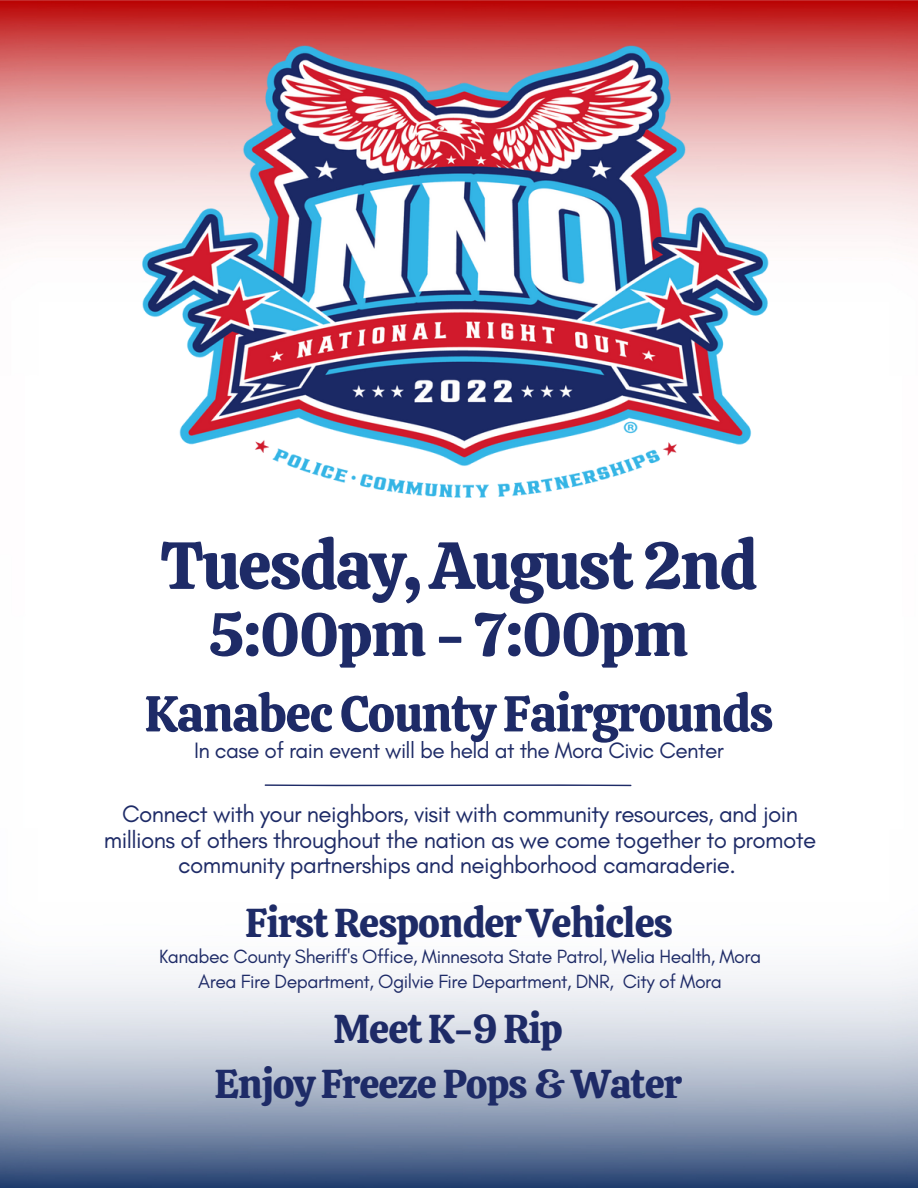
<style>
.page{position:relative;width:918px;height:1188px;background:#fff}
.page>*{position:absolute;margin:0;border:0;box-sizing:border-box;transform-origin:0 0}
.t1{font:66.6px "Calistoga";letter-spacing:-.025em;color:#1e2b67}
.t2{font:61.2px "Calistoga";letter-spacing:-.025em;color:#1e2b67}
.t3{font:50.55px "Calistoga";letter-spacing:-.025em;color:#1e2b67}
.t4{font:40.2px/55.2px "Calistoga";letter-spacing:-.025em;color:#1e2b67;text-align:center}
.t5{font:24.15px/25.8px "Glacial Indifference";letter-spacing:-.025em;color:#1e2b67;text-align:center}
.t6{font:22.65px "Glacial Indifference";letter-spacing:-.025em;color:#1e2b67}
.t7{font:19.5px/24.8px "Glacial Indifference";letter-spacing:-.025em;color:#1e2b67;text-align:center}
</style>
<div class="page">
<img style="left:0;top:0;width:918px;height:1188px">
<img style="left:68px;top:27px;width:789px;height:495px">
<svg style="left:265px;top:784px;width:366px;height:2px"></svg>
<h1 class="t1" style="left:161px;top:522px;width:598px">Tuesday, August 2nd</h1>
<h2 class="t2" style="left:208px;top:595px;width:482px">5:00pm - 7:00pm</h2>
<h3 class="t3" style="left:145px;top:681px;width:630px">Kanabec County Fairgrounds</h3>
<p class="t6" style="left:194px;top:736px;width:531px">In case of rain event will be held at the Mora Civic Center</p>
<p class="t5" style="left:104px;top:800px;width:714px">Connect with your neighbors, visit with community resources, and join millions of others throughout the nation as we come together to promote community partnerships and neighborhood camaraderie.</p>
<h3 class="t4" style="left:245px;top:896px;width:429px">First Responder Vehicles</h3>
<p class="t7" style="left:159px;top:944px;width:604px">Kanabec County Sheriff's Office, Minnesota State Patrol, Welia Health, Mora<br>Area Fire Department, Ogilvie Fire Department, DNR, City of Mora</p>
<h3 class="t4" style="left:215px;top:1001px;width:469px">Meet K-9 Rip<br>Enjoy Freeze Pops &amp; Water</h3>
</div>
